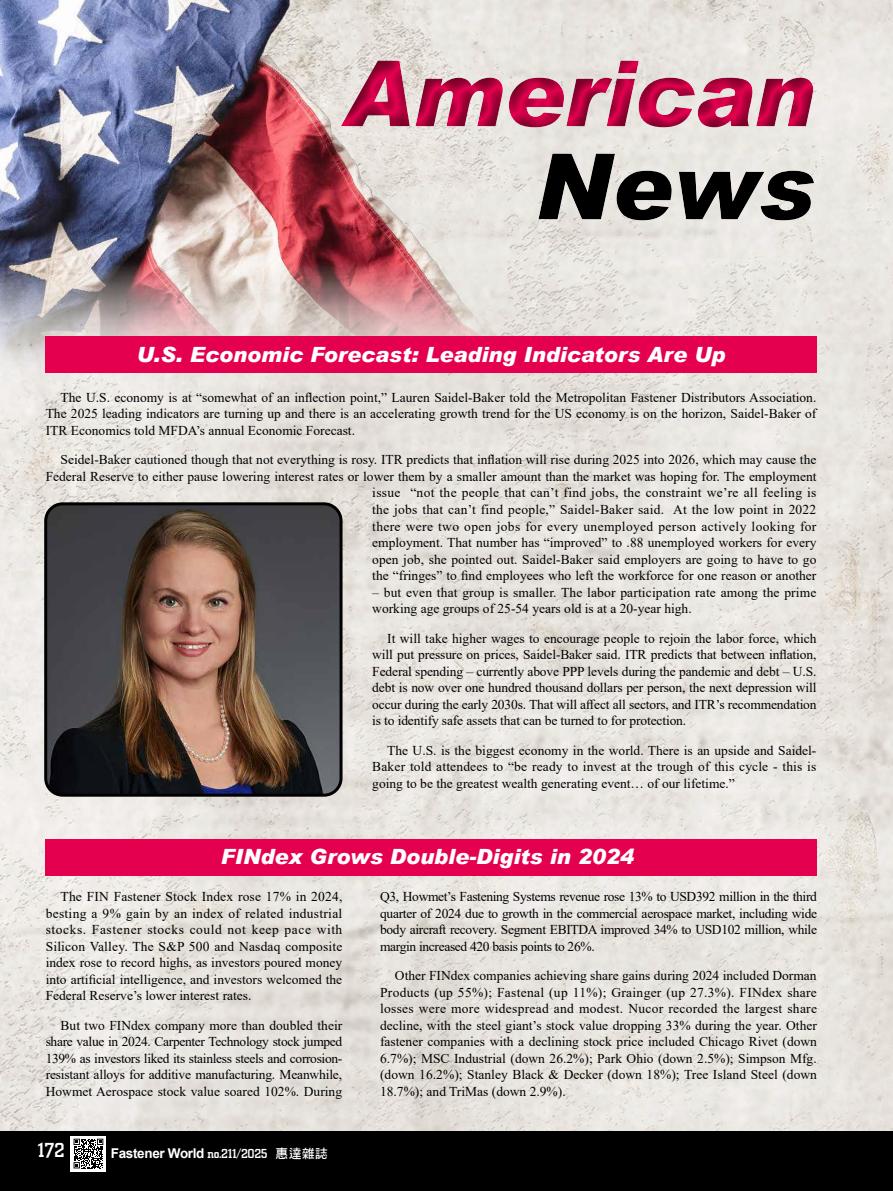
<style>
.page{position:relative;width:893px;height:1191px;background:#fff}
.page>*{position:absolute;margin:0;border:0;box-sizing:border-box;transform-origin:0 0}
.t1{font:italic 900 91.5px "Arial";letter-spacing:-.01em;color:#e5004f}
.t2{font:italic 900 21px "Arial";color:#fff}
.t3{font:500 21px "City D";color:#fff}
.t4{font:13.5px/16.5px "Times New Roman";color:#000;text-align:justify}
.t5{font:700 13.5px "Arial";letter-spacing:-.025em;color:#fff}
.s1{font-family:"City D";font-weight:500}
.s2{font-family:"DF Hei Std W7";font-weight:400;font-size:12.75px}
</style>
<div class="page">
<img style="left:0;top:389px;width:893px;height:742px">
<img style="left:0;top:0;width:893px;height:389px">
<div style="left:45px;top:839px;width:771px;height:36px;background:#e5004f"></div>
<div style="left:327px;top:41px;width:502px;height:199px;background:#000;opacity:.5"></div>
<div style="left:0;top:1131px;width:893px;height:60px;background:#000"></div>
<div style="left:46px;top:336px;width:771px;height:36px;background:#e5004f"></div>
<img style="left:46px;top:504px;width:295px;height:291px">
<div style="left:44px;top:502px;width:299px;height:294px;border:3px solid #000;border-radius:17px"></div>
<svg style="left:71px;top:1136px;width:35px;height:35px"></svg>
<svg style="left:74px;top:1138px;width:29px;height:30px"></svg>
<h1 class="t1" style="left:342px;top:37px;width:474px">American</h1>
<h2 class="t2" style="left:137px;top:342px;width:590px">U.S. Economic Forecast: Leading Indicators Are Up</h2>
<p class="t4" style="left:46px;top:389px;width:772px;text-indent:15px">The U.S. economy is at “somewhat of an inflection point,” Lauren Saidel-Baker told the Metropolitan Fastener Distributors Association.<br>The 2025 leading indicators are turning up and there is an accelerating growth trend for the US economy is on the horizon, Saidel-Baker of ITR Economics told MFDA’s annual Economic Forecast.</p>
<p class="t4" style="left:46px;top:451px;width:772px;text-align:right">Seidel-Baker cautioned though that not everything is rosy. ITR predicts that inflation will rise during 2025 into 2026, which may cause the Federal Reserve to either pause lowering interest rates or lower them by a smaller amount than the market was hoping for. The employment issue “not the people that can’t find jobs, the constraint we’re all feeling is<br>the jobs that can’t find people,” Saidel-Baker said. At the low point in 2022<br>there were two open jobs for every unemployed person actively looking for<br>employment. That number has “improved” to .88 unemployed workers for every<br>open job, she pointed out. Saidel-Baker said employers are going to have to go<br>the “fringes” to find employees who left the workforce for one reason or another</p>
<p class="t4" style="left:372px;top:583px;width:446px">– but even that group is smaller. The labor participation rate among the prime working age groups of 25-54 years old is at a 20-year high.</p>
<p class="t4" style="left:372px;top:629px;width:446px;text-indent:15px">It will take higher wages to encourage people to rejoin the labor force, which will put pressure on prices, Saidel-Baker said. ITR predicts that between inflation, Federal spending – currently above PPP levels during the pandemic and debt – U.S. debt is now over one hundred thousand dollars per person, the next depression will occur during the early 2030s. That will affect all sectors, and ITR’s recommendation is to identify safe assets that can be turned to for protection.</p>
<p class="t4" style="left:372px;top:741px;width:446px;text-indent:15px">The U.S. is the biggest economy in the world. There is an upside and Saidel-Baker told attendees to “be ready to invest at the trough of this cycle - this is going to be the greatest wealth generating event… of our lifetime.”</p>
<h2 class="t2" style="left:221px;top:844px;width:414px">FINdex Grows Double-Digits in 2024</h2>
<p class="t4" style="left:46px;top:888px;width:298px;text-indent:15px">The FIN Fastener Stock Index rose 17% in 2024, besting a 9% gain by an index of related industrial stocks. Fastener stocks could not keep pace with Silicon Valley. The S&amp;P 500 and Nasdaq composite index rose to record highs, as investors poured money into artificial intelligence, and investors welcomed the Federal Reserve’s lower interest rates.</p>
<p class="t4" style="left:46px;top:1016px;width:298px;text-indent:15px">But two FINdex company more than doubled their share value in 2024. Carpenter Technology stock jumped 139% as investors liked its stainless steels and corrosion&shy;resistant alloys for additive manufacturing. Meanwhile, Howmet Aerospace stock value soared 102%. During</p>
<p class="t4" style="left:380px;top:888px;width:439px">Q3, Howmet’s Fastening Systems revenue rose 13% to USD392 million in the third quarter of 2024 due to growth in the commercial aerospace market, including wide body aircraft recovery. Segment EBITDA improved 34% to USD102 million, while margin increased 420 basis points to 26%.</p>
<p class="t4" style="left:380px;top:967px;width:438px;text-indent:15px">Other FINdex companies achieving share gains during 2024 included Dorman Products (up 55%); Fastenal (up 11%); Grainger (up 27.3%). FINdex share losses were more widespread and modest. Nucor recorded the largest share decline, with the steel giant’s stock value dropping 33% during the year. Other fastener companies with a declining stock price included Chicago Rivet (down 6.7%); MSC Industrial (down 26.2%); Park Ohio (down 2.5%); Simpson Mfg. (down 16.2%); Stanley Black &amp; Decker (down 18%); Tree Island Steel (down 18.7%); and TriMas (down 2.9%).</p>
<h2 class="t3" style="left:38px;top:1138px;width:29px">172</h2>
<p class="t5" style="left:111px;top:1144px;width:219px">Fastener World <span class="s1">no.211/2025</span> <span class="s2">惠達雜誌</span></p>
</div>
